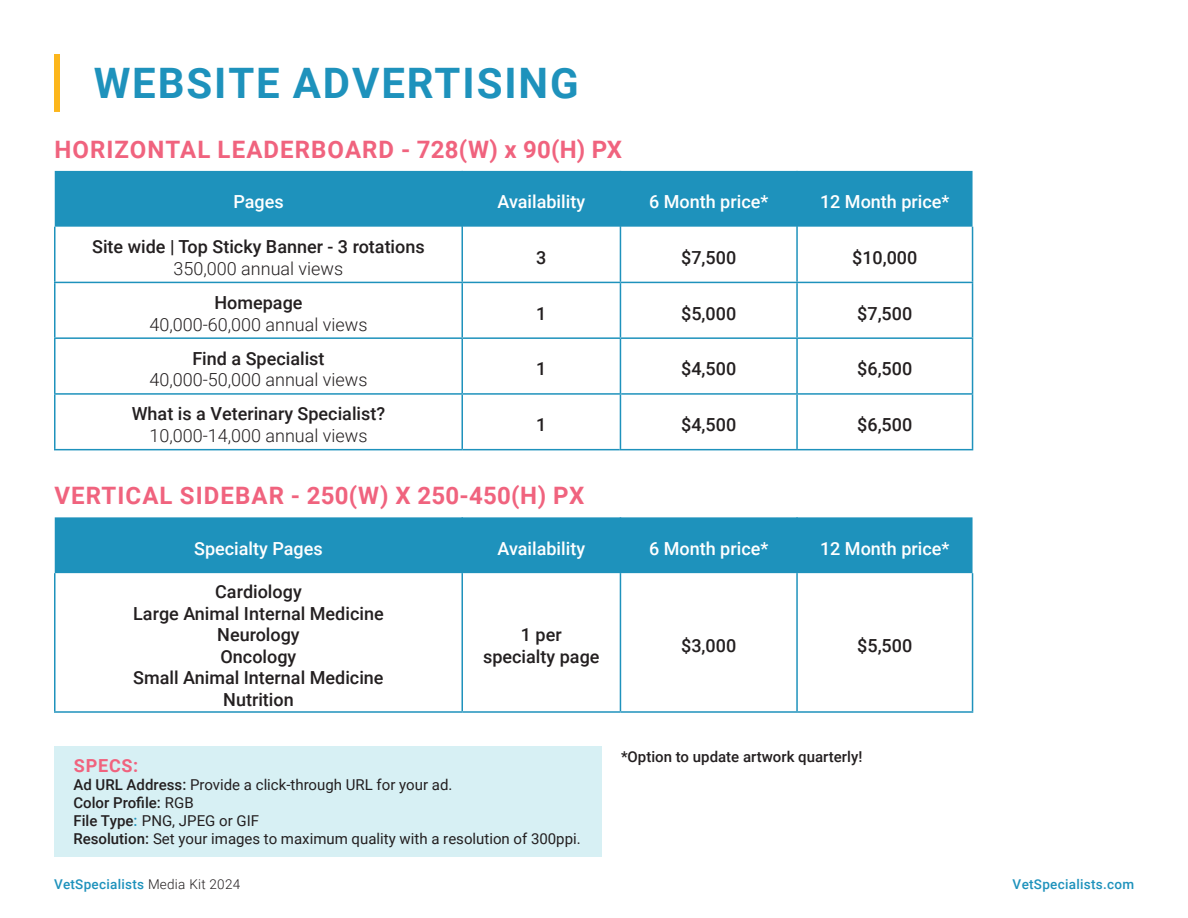
<style>
.page{position:relative;width:1188px;height:918px;background:#fff}
.page>*{position:absolute;margin:0;border:0;box-sizing:border-box;transform-origin:0 0}
.t1{font:700 42px "Roboto";letter-spacing:.045em;color:#1e92bc}
.t2{font:700 24px "Roboto";letter-spacing:.045em;color:#f0637e}
.t3{font:500 18px/21.6px "Roboto";color:#231f20;text-align:center}
.t4{font:500 18px "Roboto";color:#fff}
.t5{font:300 18px/21.6px "Roboto";color:#231f20;text-align:center}
.t6{font:700 18px "Roboto";letter-spacing:.045em;color:#f0637e}
.t7{font:15px "Roboto";color:#231f20}
.t8{font:500 15px "Roboto";color:#231f20}
.t9{font:500 13.5px "Roboto";letter-spacing:.02em;color:#1e92bc}
.s1{font-weight:300}
.s2{font-weight:500}
.s3{font-weight:400}
.s4{font-weight:500;color:#1e92bc}
.s5{font-weight:300;color:#231f20}
</style>
<div class="page">
<div style="left:54px;top:746px;width:548px;height:110px;background:#d7f0f4"></div>
<div style="left:54px;top:54px;width:6px;height:58px;background:#fcb61c"></div>
<div style="left:55px;top:171px;width:918px;height:56px;background:#1e92bc"></div>
<hr style="left:461px;top:171px;width:2px;height:56px;background:#1e92bc">
<hr style="left:620px;top:171px;width:1px;height:56px;background:#1e92bc">
<hr style="left:796px;top:171px;width:2px;height:56px;background:#1e92bc">
<hr style="left:461px;top:227px;width:2px;height:55px;background:#1e92bc">
<hr style="left:620px;top:227px;width:1px;height:55px;background:#1e92bc">
<hr style="left:796px;top:227px;width:2px;height:55px;background:#1e92bc">
<hr style="left:54px;top:282px;width:408px;height:1px;background:#1e92bc">
<hr style="left:462px;top:282px;width:158px;height:1px;background:#1e92bc">
<hr style="left:461px;top:283px;width:2px;height:54px;background:#1e92bc">
<hr style="left:620px;top:282px;width:177px;height:1px;background:#1e92bc">
<hr style="left:620px;top:283px;width:1px;height:54px;background:#1e92bc">
<hr style="left:797px;top:282px;width:176px;height:1px;background:#1e92bc">
<hr style="left:796px;top:283px;width:2px;height:54px;background:#1e92bc">
<hr style="left:54px;top:337px;width:408px;height:2px;background:#1e92bc">
<hr style="left:462px;top:337px;width:158px;height:2px;background:#1e92bc">
<hr style="left:461px;top:339px;width:2px;height:54px;background:#1e92bc">
<hr style="left:620px;top:337px;width:177px;height:2px;background:#1e92bc">
<hr style="left:620px;top:339px;width:1px;height:54px;background:#1e92bc">
<hr style="left:621px;top:393px;width:176px;height:2px;background:#1e92bc">
<hr style="left:620px;top:395px;width:1px;height:54px;background:#1e92bc">
<hr style="left:797px;top:337px;width:176px;height:2px;background:#1e92bc">
<hr style="left:796px;top:339px;width:2px;height:54px;background:#1e92bc">
<hr style="left:797px;top:393px;width:176px;height:2px;background:#1e92bc">
<hr style="left:796px;top:395px;width:2px;height:54px;background:#1e92bc">
<hr style="left:54px;top:393px;width:408px;height:2px;background:#1e92bc">
<hr style="left:462px;top:393px;width:159px;height:2px;background:#1e92bc">
<hr style="left:461px;top:395px;width:2px;height:54px;background:#1e92bc">
<hr style="left:620px;top:449px;width:177px;height:1px;background:#1e92bc">
<hr style="left:797px;top:449px;width:176px;height:1px;background:#1e92bc">
<hr style="left:54px;top:449px;width:408px;height:1px;background:#1e92bc">
<hr style="left:462px;top:449px;width:158px;height:1px;background:#1e92bc">
<hr style="left:54px;top:227px;width:2px;height:55px;background:#1e92bc">
<hr style="left:972px;top:227px;width:1px;height:55px;background:#1e92bc">
<hr style="left:54px;top:283px;width:2px;height:54px;background:#1e92bc">
<hr style="left:972px;top:283px;width:1px;height:54px;background:#1e92bc">
<hr style="left:54px;top:339px;width:2px;height:54px;background:#1e92bc">
<hr style="left:972px;top:339px;width:1px;height:54px;background:#1e92bc">
<hr style="left:54px;top:395px;width:2px;height:54px;background:#1e92bc">
<hr style="left:972px;top:395px;width:1px;height:54px;background:#1e92bc">
<div style="left:55px;top:517px;width:918px;height:56px;background:#1e92bc"></div>
<hr style="left:461px;top:517px;width:2px;height:56px;background:#1e92bc">
<hr style="left:620px;top:517px;width:1px;height:56px;background:#1e92bc">
<hr style="left:796px;top:517px;width:2px;height:56px;background:#1e92bc">
<hr style="left:461px;top:573px;width:2px;height:138px;background:#1e92bc">
<hr style="left:620px;top:573px;width:1px;height:138px;background:#1e92bc">
<hr style="left:796px;top:573px;width:2px;height:138px;background:#1e92bc">
<hr style="left:54px;top:711px;width:408px;height:2px;background:#1e92bc">
<hr style="left:462px;top:711px;width:158px;height:2px;background:#1e92bc">
<hr style="left:620px;top:711px;width:177px;height:2px;background:#1e92bc">
<hr style="left:797px;top:711px;width:176px;height:2px;background:#1e92bc">
<hr style="left:54px;top:573px;width:2px;height:138px;background:#1e92bc">
<hr style="left:972px;top:573px;width:1px;height:138px;background:#1e92bc">
<p class="t1" style="left:94px;top:54px;width:487px">WEBSITE ADVERTISING</p>
<p class="t2" style="left:54px;top:133px;width:569px">HORIZONTAL LEADERBOARD - 728(W) x 90(H) PX</p>
<p class="t4" style="left:233px;top:189px;width:52px">Pages</p>
<p class="t4" style="left:498px;top:189px;width:89px">Availability</p>
<p class="t4" style="left:649px;top:189px;width:121px">6 Month price*</p>
<p class="t4" style="left:820px;top:189px;width:131px">12 Month price*</p>
<p class="t3" style="left:92px;top:235px;width:334px">Site wide | Top Sticky Banner - 3 rotations<br><span class="s1">350,000 annual views</span></p>
<p class="t3" style="left:536px;top:246px;width:12px">3</p>
<p class="t3" style="left:681px;top:246px;width:57px">$7,500</p>
<p class="t3" style="left:852px;top:246px;width:67px">$10,000</p>
<p class="t5" style="left:149px;top:291px;width:220px"><span class="s2">Homepage<br></span>40,000-60,000 annual views</p>
<p class="t3" style="left:536px;top:302px;width:12px">1</p>
<p class="t3" style="left:681px;top:302px;width:57px">$5,000</p>
<p class="t3" style="left:857px;top:302px;width:57px">$7,500</p>
<p class="t3" style="left:192px;top:347px;width:134px">Find a Specialist</p>
<p class="t5" style="left:149px;top:368px;width:220px">40,000-50,000 annual views</p>
<p class="t3" style="left:536px;top:358px;width:12px">1</p>
<p class="t3" style="left:681px;top:358px;width:57px">$4,500</p>
<p class="t3" style="left:857px;top:358px;width:57px">$6,500</p>
<p class="t3" style="left:132px;top:403px;width:255px">What is a Veterinary Specialist?<br><span class="s1">10,000-14,000 annual views</span></p>
<p class="t3" style="left:536px;top:413px;width:12px">1</p>
<p class="t3" style="left:681px;top:413px;width:57px">$4,500</p>
<p class="t3" style="left:857px;top:413px;width:57px">$6,500</p>
<p class="t2" style="left:54px;top:479px;width:532px">VERTICAL SIDEBAR - 250(W) X 250-450(H) PX</p>
<p class="t4" style="left:194px;top:536px;width:130px">Specialty Pages</p>
<p class="t4" style="left:498px;top:536px;width:89px">Availability</p>
<p class="t4" style="left:649px;top:536px;width:121px">6 Month price*</p>
<p class="t4" style="left:820px;top:536px;width:131px">12 Month price*</p>
<p class="t3" style="left:215px;top:580px;width:88px">Cardiology</p>
<p class="t3" style="left:133px;top:602px;width:252px">Large Animal Internal Medicine</p>
<p class="t3" style="left:217px;top:623px;width:84px">Neurology</p>
<p class="t3" style="left:221px;top:645px;width:77px">Oncology</p>
<p class="t3" style="left:133px;top:667px;width:252px">Small Animal Internal Medicine</p>
<p class="t3" style="left:223px;top:688px;width:72px">Nutrition</p>
<p class="t3" style="left:521px;top:623px;width:42px">1 per</p>
<p class="t3" style="left:483px;top:645px;width:118px">specialty page</p>
<p class="t3" style="left:681px;top:634px;width:57px">$3,000</p>
<p class="t3" style="left:857px;top:634px;width:57px">$5,500</p>
<p class="t6" style="left:74px;top:753px;width:66px">SPECS:</p>
<p class="t7" style="left:73px;top:775px;width:380px"><span class="s2">Ad URL Address:</span> Provide a click-through URL for your ad.</p>
<p class="t8" style="left:73px;top:793px;width:122px">Color Profile: <span class="s3">RGB</span></p>
<p class="t7" style="left:73px;top:811px;width:187px"><span class="s2">File Type</span><span class="s4">:</span> PNG, JPEG or GIF</p>
<p class="t7" style="left:73px;top:829px;width:509px"><span class="s2">Resolution:</span> Set your images to maximum quality with a resolution of 300ppi.</p>
<p class="t8" style="left:621px;top:746px;width:243px">*Option to update artwork quarterly!</p>
<p class="t9" style="left:54px;top:874px;width:188px">VetSpecialists <span class="s5">Media Kit 2024</span></p>
<p class="t9" style="left:1013px;top:874px;width:123px">VetSpecialists.com</p>
</div>
